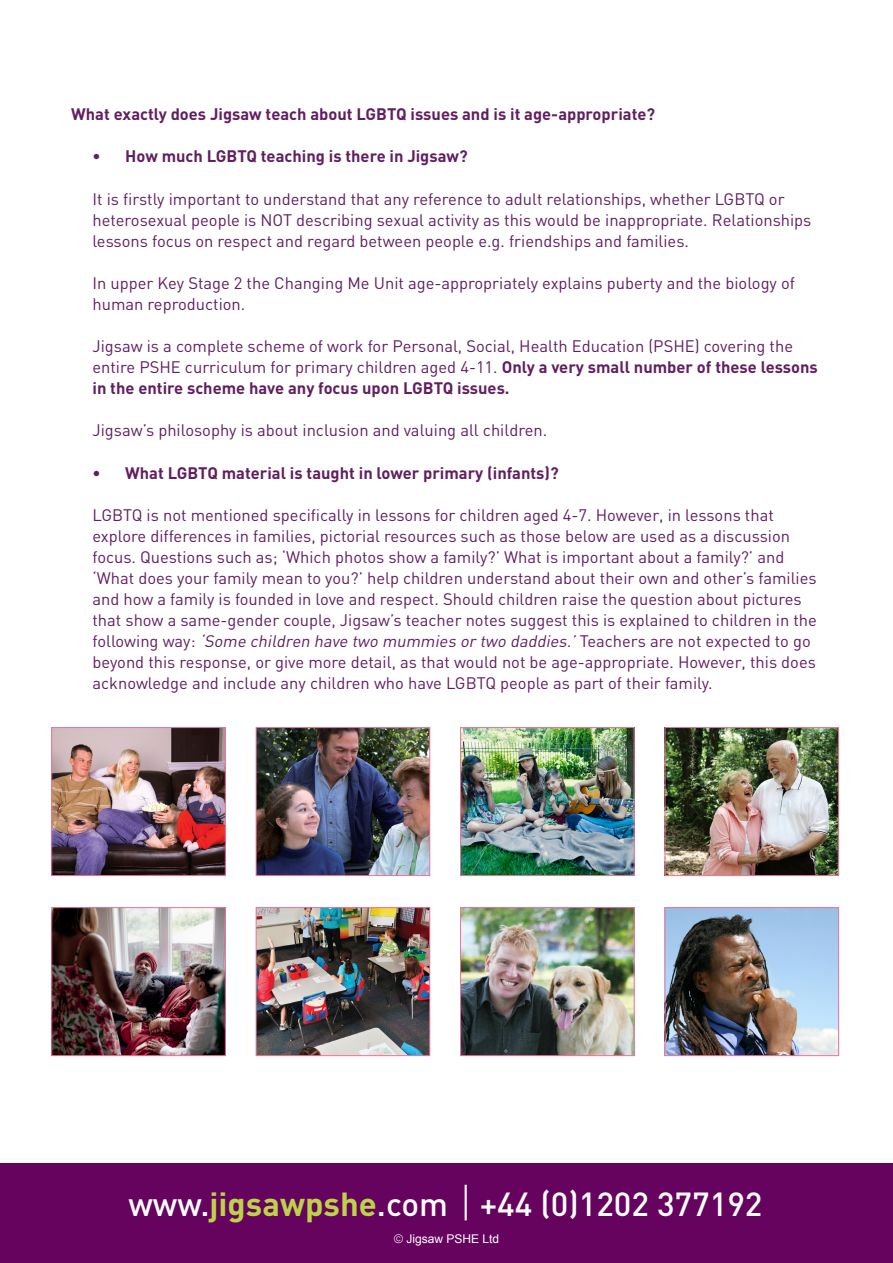
<style>
.page{position:relative;width:893px;height:1263px;background:#fff}
.page>*{position:absolute;margin:0;border:0;box-sizing:border-box;transform-origin:0 0}
.t1{font:500 33px "DIN";color:#fff}
.t2{font:16.5px/21px "DIN";color:#611e60}
.t3{font:700 16.5px "DIN";color:#611e60}
.t4{font:12px "Arial";color:#fff}
.s1{font-weight:700}
.s2{font-style:italic}
.s3{font-weight:700;color:#bcd348}
.s4{font-weight:300}
</style>
<div class="page">
<div style="left:0;top:1163px;width:893px;height:100px;background:#65035f"></div>
<hr style="left:465px;top:1185px;width:2px;height:35px;background:#fff">
<img style="left:53px;top:729px;width:171px;height:145px">
<div style="left:51px;top:727px;width:175px;height:149px;border:1px solid #ed759a"></div>
<img style="left:258px;top:729px;width:170px;height:145px">
<div style="left:256px;top:727px;width:174px;height:149px;border:1px solid #ed759a"></div>
<img style="left:462px;top:729px;width:171px;height:145px">
<div style="left:460px;top:727px;width:175px;height:149px;border:1px solid #ed759a"></div>
<img style="left:667px;top:729px;width:170px;height:145px">
<div style="left:665px;top:727px;width:174px;height:149px;border:1px solid #ed759a"></div>
<img style="left:258px;top:909px;width:170px;height:145px">
<div style="left:256px;top:907px;width:174px;height:149px;border:1px solid #ed759a"></div>
<img style="left:667px;top:909px;width:170px;height:145px">
<div style="left:665px;top:907px;width:174px;height:149px;border:1px solid #ed759a"></div>
<img style="left:462px;top:909px;width:171px;height:145px">
<div style="left:460px;top:907px;width:175px;height:149px;border:1px solid #ed759a"></div>
<img style="left:53px;top:909px;width:171px;height:145px">
<div style="left:51px;top:907px;width:175px;height:149px;border:1px solid #ed759a"></div>
<p class="t3" style="left:71px;top:103px;width:585px">What exactly does Jigsaw teach about LGBTQ issues and is it age-appropriate?</p>
<p class="t3" style="left:92px;top:146px;width:377px">• How much LGBTQ teaching is there in Jigsaw?</p>
<p class="t2" style="left:92px;top:188px;width:720px">It is firstly important to understand that any reference to adult relationships, whether LGBTQ or heterosexual people is NOT describing sexual activity as this would be inappropriate. Relationships lessons focus on respect and regard between people e.g. friendships and families.</p>
<p class="t2" style="left:92px;top:272px;width:704px">In upper Key Stage 2 the Changing Me Unit age-appropriately explains puberty and the biology of human reproduction.</p>
<p class="t2" style="left:92px;top:335px;width:727px">Jigsaw is a complete scheme of work for Personal, Social, Health Education (PSHE) covering the entire PSHE curriculum for primary children aged 4-11. <span class="s1">Only a very small number of these lessons in the entire scheme have any focus upon LGBTQ issues.</span></p>
<p class="t2" style="left:92px;top:420px;width:456px">Jigsaw’s philosophy is about inclusion and valuing all children.</p>
<p class="t3" style="left:92px;top:462px;width:468px">• What LGBTQ material is taught in lower primary (infants)?</p>
<p class="t2" style="left:92px;top:504px;width:726px">LGBTQ is not mentioned specifically in lessons for children aged 4-7. However, in lessons that explore differences in families, pictorial resources such as those below are used as a discussion focus. Questions such as; ‘Which photos show a family?’ What is important about a family?’ and ‘What does your family mean to you?’ help children understand about their own and other’s families and how a family is founded in love and respect. Should children raise the question about pictures that show a same-gender couple, Jigsaw’s teacher notes suggest this is explained to children in the fo l lowi n g way : <span class="s2">‘Some children have two mummies or two daddies.’</span>Te a c h e rs a re n o t ex p e ct e d t o g o beyond this response, or give more detail, as that would not be age-appropriate. However, this does acknowledge and include any children who have LGBTQ people as part of their family.</p>
<h1 class="t1" style="left:128px;top:1183px;width:636px">www.<span class="s3">jigsawpshe</span>.com +44 (0)1202 377192</h1>
<p class="t4" style="left:394px;top:1231px;width:107px"><span class="s4">©</span> Jigsaw PSHE Ltd</p>
</div>
